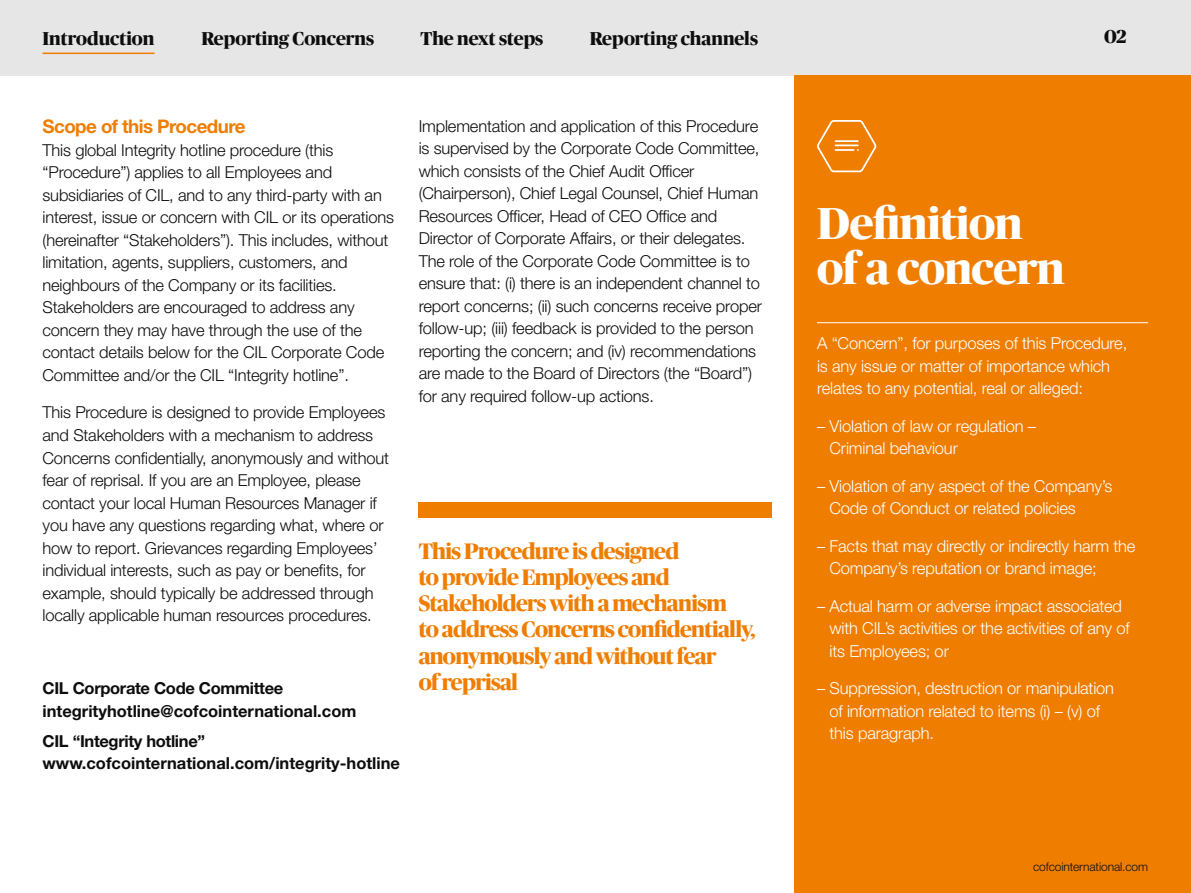
<style>
.page{position:relative;width:1191px;height:893px;background:#fff}
.page>*{position:absolute;margin:0;border:0;box-sizing:border-box;transform-origin:0 0}
.t1{font:700 45px/45px "Publico Banner Web";letter-spacing:-.01em;color:#fff}
.t2{font:700 22.5px/26.2px "Publico Banner Web";letter-spacing:-.03em;color:#ef7d00}
.t3{font:700 18.75px "Publico Banner Web";color:#0d0d0d}
.t4{font:700 18.75px "Helvetica Neue LT Std";letter-spacing:-.03em;color:#ef7d00}
.t5{font:300 16.5px/22.5px "Helvetica Neue LT Std";letter-spacing:-.01em;color:#0d0d0d}
.t6{font:300 16.5px/22.5px "Helvetica Neue LT Std";letter-spacing:-.01em;color:#fff}
.t7{font:700 16.5px/22.5px "Helvetica Neue LT Std";color:#0d0d0d}
.t8{font:300 12px "Helvetica Neue LT Std";letter-spacing:-.01em;color:#0d0d0d}
</style>
<div class="page">
<div style="left:0;top:0;width:1191px;height:75px;background:#e6e6e6"></div>
<div style="left:795px;top:75px;width:396px;height:818px;background:#ef7d00"></div>
<hr style="left:817px;top:322px;width:331px;height:1px;background:#fff">
<svg style="left:817px;top:120px;width:60px;height:53px"></svg>
<div style="left:419px;top:502px;width:353px;height:16px;background:#ef7d00"></div>
<hr style="left:43px;top:53px;width:111px;height:1px;background:#ef7d00">
<p class="t3" style="left:43px;top:25px;width:113px">Introduction</p>
<p class="t3" style="left:201px;top:25px;width:174px">Reporting Concerns</p>
<p class="t3" style="left:420px;top:25px;width:124px">The next steps</p>
<p class="t3" style="left:589px;top:25px;width:170px">Reporting channels</p>
<p class="t4" style="left:43px;top:115px;width:204px">Scope of this Procedure</p>
<p class="t5" style="left:43px;top:138px;width:353px">This global Integrity hotline procedure (this “Procedure”) applies to all Employees and subsidiaries of CIL, and to any third-party with an interest, issue or concern with CIL or its operations (hereinafter “Stakeholders”). This includes, without limitation, agents, suppliers, customers, and neighbours of the Company or its facilities.<br>Stakeholders are encouraged to address any concern they may have through the use of the contact details below for the CIL Corporate Code Committee and/or the CIL “Integrity hotline”.</p>
<p class="t5" style="left:43px;top:401px;width:348px">This Procedure is designed to provide Employees and Stakeholders with a mechanism to address Concerns confidentially, anonymously and without fear of reprisal. If you are an Employee, please contact your local Human Resources Manager if you have any questions regarding what, where or how to report. Grievances regarding Employees’ individual interests, such as pay or benefits, for example, should typically be addressed through locally applicable human resources procedures.</p>
<p class="t7" style="left:43px;top:677px;width:315px">CIL Corporate Code Committee integrityhotline@cofcointernational.com</p>
<p class="t7" style="left:43px;top:729px;width:359px">CIL “Integrity hotline” www.cofcointernational.com/integrity-hotline</p>
<p class="t5" style="left:419px;top:114px;width:345px">Implementation and application of this Procedure is supervised by the Corporate Code Committee, which consists of the Chief Audit Officer (Chairperson), Chief Legal Counsel, Chief Human Resources Officer, Head of CEO Office and Director of Corporate Affairs, or their delegates.<br>The role of the Corporate Code Committee is to ensure that: (i) there is an independent channel to report concerns; (ii) such concerns receive proper follow-up; (iii) feedback is provided to the person reporting the concern; and (iv) recommendations are made to the Board of Directors (the “Board”) for any required follow-up actions.</p>
<h2 class="t2" style="left:419px;top:536px;width:338px">This Procedure is designed<br>to provide Employees and<br>Stakeholders with a mechanism<br>to address Concerns confidentially, anonymously and without fear<br>of reprisal</h2>
<p class="t3" style="left:1104px;top:23px;width:24px">02</p>
<h1 class="t1" style="left:817px;top:198px;width:249px">Definition of a concern</h1>
<p class="t6" style="left:817px;top:332px;width:312px">A “Concern”, for purposes of this Procedure, is any issue or matter of importance which relates to any potential, real or alleged:</p>
<p class="t6" style="left:829px;top:414px;width:208px;text-indent:-13px">– Violation of law or regulation –<br>Criminal behaviour</p>
<p class="t6" style="left:829px;top:474px;width:284px;text-indent:-13px">– Violation of any aspect of the Company’s<br>Code of Conduct or related policies</p>
<p class="t6" style="left:829px;top:534px;width:307px;text-indent:-13px">– Facts that may directly or indirectly harm the<br>Company’s reputation or brand image;</p>
<p class="t6" style="left:829px;top:594px;width:302px;text-indent:-13px">– Actual harm or adverse impact associated with CIL’s activities or the activities of any of its Employees; or</p>
<p class="t6" style="left:829px;top:677px;width:286px;text-indent:-13px">– Suppression, destruction or manipulation of information related to items (i) – (v) of this paragraph.</p>
<p class="t8" style="left:1033px;top:859px;width:117px">cofcointernational.com</p>
</div>
